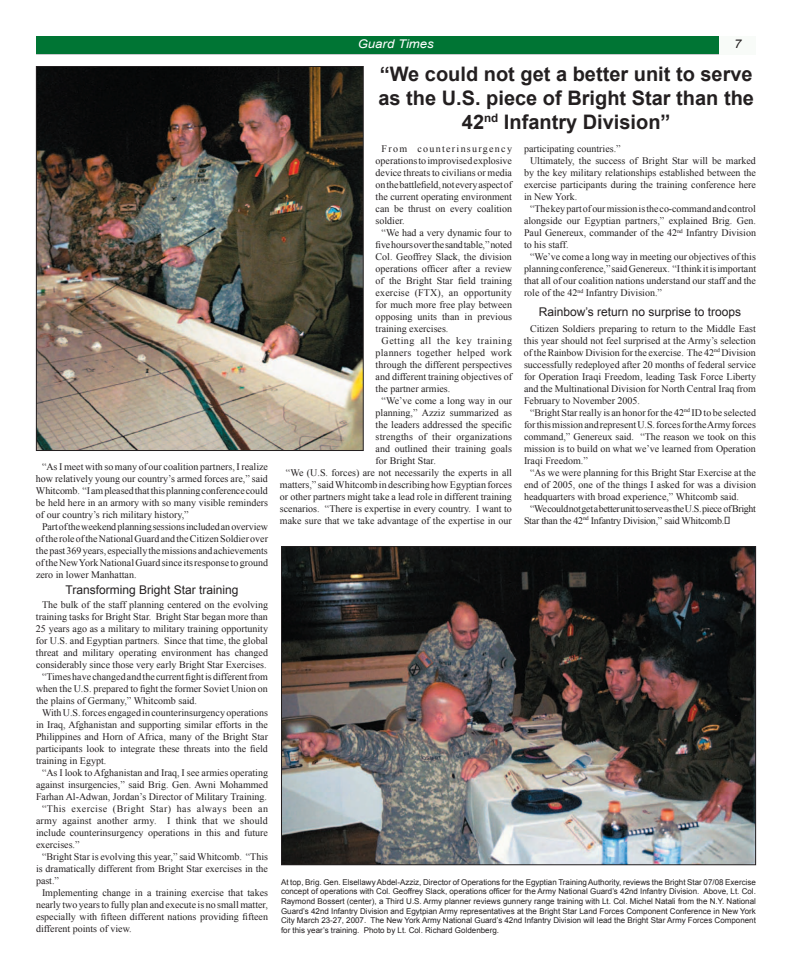
<style>
.page{position:relative;width:792px;height:972px;background:#fff}
.page>*{position:absolute;margin:0;border:0;box-sizing:border-box;transform-origin:0 0}
.t1{font:700 20px/24px "Arial";color:#231f20;text-align:center}
.t2{font:12px "Arial";color:#231f20}
.t3{font:italic 12px "Arial";color:#fff;scale:1.1 1}
.t4{font:italic 12px "Arial";color:#231f20;scale:1.1 1}
.t5{font:10px/12px "Times New Roman";color:#231f20;text-align:justify}
.t6{font:10px/12px "Times New Roman";letter-spacing:-.035em;color:#231f20}
.t7{font:10px "Times New Roman";letter-spacing:.04em;color:#231f20}
.t8{font:8px/9.6px "Arial";color:#231f20;text-align:justify}
</style>
<div class="page">
<div style="left:36px;top:36px;width:720px;height:18px;background:#007534"></div>
<div style="left:720px;top:36px;width:36px;height:18px;background:#f8fbf8"></div>
<img style="left:38px;top:68px;width:324px;height:381px">
<div style="left:36px;top:66px;width:328px;height:385px;border:1px solid #231f20"></div>
<img style="left:283px;top:548px;width:471px;height:315px">
<div style="left:281px;top:546px;width:475px;height:319px;border:1px solid #231f20"></div>
<p class="t5" style="left:36px;top:460px;width:234px;text-indent:6px">“As I meet with so many of our coalition partners, I realize how relatively young our country’s armed forces are,” said Whitcomb. “I am pleased that this planning conference could be held here in an armory with so many visible reminders of our country’s rich military history,”</p>
<p class="t5" style="left:36px;top:520px;width:234px;text-indent:6px">Part of the weekend planning sessions included an overview of the role of the National Guard and the Citizen Soldier over the past 369 years, especially the missions and achievements of the New York National Guard since its response to ground zero in lower Manhattan.</p>
<p class="t2" style="left:66px;top:582px;width:174px">Transforming Bright Star training</p>
<p class="t5" style="left:42px;top:599px;width:228px">The bulk of the staff planning centered on the evolving</p>
<p class="t5" style="left:36px;top:611px;width:233px">training tasks for Bright Star. Bright Star began more than</p>
<p class="t5" style="left:36px;top:623px;width:234px">25 years ago as a military to military training opportunity</p>
<p class="t5" style="left:36px;top:635px;width:234px">for U.S. and Egyptian partners. Since that time, the global</p>
<p class="t5" style="left:36px;top:647px;width:234px">threat and military operating environment has changed</p>
<p class="t5" style="left:36px;top:659px;width:232px">considerably since those very early Bright Star Exercises.</p>
<p class="t5" style="left:42px;top:671px;width:228px">“Times have changed and the current fight is different from</p>
<p class="t5" style="left:36px;top:683px;width:233px">when the U.S. prepared to fight the former Soviet Union on</p>
<p class="t5" style="left:36px;top:695px;width:163px">the plains of Germany,” Whitcomb said.</p>
<p class="t5" style="left:42px;top:707px;width:227px">With U.S. forces engaged in counterinsurgency operations</p>
<p class="t5" style="left:36px;top:719px;width:234px">in Iraq, Afghanistan and supporting similar efforts in the</p>
<p class="t5" style="left:36px;top:731px;width:234px">Philippines and Horn of Africa, many of the Bright Star</p>
<p class="t5" style="left:36px;top:743px;width:233px">participants look to integrate these threats into the field</p>
<p class="t5" style="left:36px;top:755px;width:72px">training in Egypt.</p>
<p class="t5" style="left:42px;top:767px;width:228px">“As I look to Afghanistan and Iraq, I see armies operating</p>
<p class="t5" style="left:36px;top:779px;width:234px">against insurgencies,” said Brig. Gen. Awni Mohammed</p>
<p class="t5" style="left:36px;top:791px;width:233px">Farhan Al-Adwan, Jordan’s Director of Military Training.</p>
<p class="t7" style="left:42px;top:802px;width:228px">“This exercise (Bright Star) has always been an</p>
<p class="t5" style="left:36px;top:815px;width:233px">army against another army. I think that we should</p>
<p class="t5" style="left:36px;top:827px;width:233px">include counterinsurgency operations in this and future</p>
<p class="t5" style="left:36px;top:839px;width:45px">exercises.”</p>
<p class="t5" style="left:42px;top:851px;width:228px">“Bright Star is evolving this year,” said Whitcomb. “This</p>
<p class="t5" style="left:36px;top:863px;width:234px">is dramatically different from Bright Star exercises in the</p>
<p class="t5" style="left:36px;top:875px;width:25px">past.”</p>
<p class="t5" style="left:42px;top:887px;width:228px">Implementing change in a training exercise that takes</p>
<p class="t5" style="left:36px;top:899px;width:233px">nearly two years to fully plan and execute is no small matter,</p>
<p class="t5" style="left:36px;top:911px;width:234px">especially with fifteen different nations providing fifteen</p>
<p class="t5" style="left:36px;top:923px;width:97px">different points of view.</p>
<p class="t3" style="left:358px;top:36px;width:71px">Guard Times</p>
<p class="t4" style="left:734px;top:36px;width:8px">7</p>
<h1 class="t1" style="left:378px;top:62px;width:377px">“We could not get a better unit to serve as the U.S. piece of Bright Star than the<br>42<sup>nd</sup> Infantry Division”</h1>
<p class="t5" style="left:376px;top:143px;width:138px;text-indent:6px">From counterinsurgency operations to improvised explosive device threats to civilians or media on the battlefield, not every aspect of the current operating environment can be thrust on every coalition soldier.</p>
<p class="t5" style="left:376px;top:227px;width:138px;text-indent:6px">“We had a very dynamic four to five hours over the sand table,” noted Col. Geoffrey Slack, the division operations officer after a review of the Bright Star field training exercise (FTX), an opportunity for much more free play between opposing units than in previous training exercises.</p>
<p class="t5" style="left:376px;top:335px;width:138px;text-indent:6px">Getting all the key training planners together helped work through the different perspectives and different training objectives of the partner armies.</p>
<p class="t5" style="left:382px;top:395px;width:132px">“We’ve come a long way in our</p>
<p class="t5" style="left:376px;top:407px;width:138px">planning,” Azziz summarized as</p>
<p class="t5" style="left:376px;top:419px;width:138px">the leaders addressed the specific</p>
<p class="t5" style="left:376px;top:431px;width:138px">strengths of their organizations</p>
<p class="t5" style="left:376px;top:443px;width:138px">and outlined their training goals</p>
<p class="t5" style="left:376px;top:455px;width:62px">for Bright Star.</p>
<p class="t5" style="left:286px;top:467px;width:228px">“We (U.S. forces) are not necessarily the experts in all</p>
<p class="t5" style="left:280px;top:479px;width:233px">matters,” said Whitcomb in describing how Egyptian forces</p>
<p class="t5" style="left:280px;top:491px;width:233px">or other partners might take a lead role in different training</p>
<p class="t5" style="left:280px;top:503px;width:233px">scenarios. “There is expertise in every country. I want to</p>
<p class="t5" style="left:280px;top:515px;width:233px">make sure that we take advantage of the expertise in our</p>
<p class="t5" style="left:524px;top:143px;width:98px">participating countries.”</p>
<p class="t5" style="left:530px;top:155px;width:227px">Ultimately, the success of Bright Star will be marked</p>
<p class="t5" style="left:524px;top:167px;width:234px">by the key military relationships established between the</p>
<p class="t5" style="left:524px;top:179px;width:234px">exercise participants during the training conference here</p>
<p class="t5" style="left:524px;top:191px;width:55px">in New York.</p>
<p class="t5" style="left:530px;top:203px;width:227px">“The key part of our mission is the co-command and control</p>
<p class="t5" style="left:524px;top:215px;width:233px">alongside our Egyptian partners,” explained Brig. Gen.</p>
<p class="t5" style="left:524px;top:227px;width:234px">Paul Genereux, commander of the 42<sup>nd</sup> Infantry Division</p>
<p class="t5" style="left:524px;top:239px;width:46px">to his staff.</p>
<p class="t5" style="left:530px;top:251px;width:227px">“We’ve come a long way in meeting our objectives of this</p>
<p class="t5" style="left:524px;top:263px;width:234px">planning conference,” said Genereux. “I think it is important</p>
<p class="t5" style="left:524px;top:275px;width:234px">that all of our coalition nations understand our staff and the</p>
<p class="t5" style="left:524px;top:287px;width:140px">role of the 42<sup>nd</sup> Infantry Division.”</p>
<p class="t2" style="left:539px;top:303px;width:204px">Rainbow’s return no surprise to troops</p>
<p class="t5" style="left:524px;top:322px;width:234px;text-indent:6px">Citizen Soldiers preparing to return to the Middle East this year should not feel surprised at the Army’s selection of the Rainbow Division for the exercise. The 42<sup>nd</sup> Division successfully redeployed after 20 months of federal service for Operation Iraqi Freedom, leading Task Force Liberty and the Multinational Division for North Central Iraq from February to November 2005.</p>
<p class="t5" style="left:524px;top:406px;width:234px;text-indent:6px">“Bright Star really is an honor for the 42<sup>nd</sup> ID to be selected for this mission and represent U.S. forces for the Army forces command,” Genereux said. “The reason we took on this mission is to build on what we’ve learned from Operation Iraqi Freedom.”</p>
<p class="t5" style="left:524px;top:466px;width:234px;text-indent:6px">“As we were planning for this Bright Star Exercise at the end of 2005, one of the things I asked for was a division headquarters with broad experience,” Whitcomb said.</p>
<p class="t6" style="left:524px;top:502px;width:234px;text-indent:6px">“We could not get a better unit to serve as the U.S. piece of Bright<br>Star than the 42<sup>nd</sup> Infantry Division,” said Whitcomb.</p>
<p class="t8" style="left:281px;top:877px;width:476px">At top, Brig. Gen. Elsellawy Abdel-Azziz, Director of Operations for the Egyptian Training Authority, reviews the Bright Star 07/08 Exercise concept of operations with Col. Geoffrey Slack, operations officer for the Army National Guard’s 42nd Infantry Division. Above, Lt. Col.<br>Raymond Bossert (center), a Third U.S. Army planner reviews gunnery range training with Lt. Col. Michel Natali from the N.Y. National Guard’s 42nd Infantry Division and Egytpian Army representatives at the Bright Star Land Forces Component Conference in New York City March 23-27, 2007. The New York Army National Guard’s 42nd Infantry Division will lead the Bright Star Army Forces Component for this year’s training. Photo by Lt. Col. Richard Goldenberg.</p>
</div>
